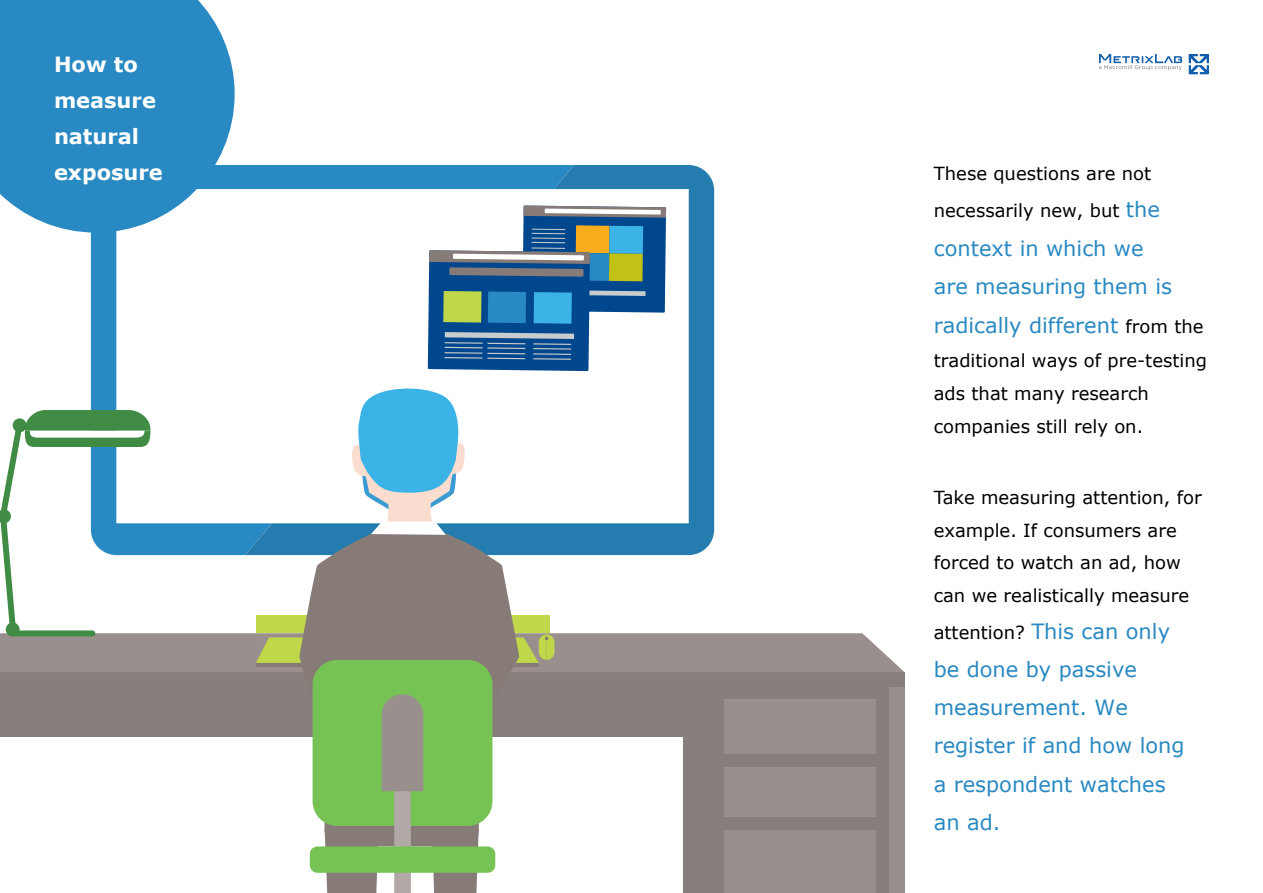
<style>
.page{position:relative;width:1263px;height:893px;background:#fff}
.page>*{position:absolute;margin:0;border:0;box-sizing:border-box;transform-origin:0 0}
.t1{font:21px/38.1px "Verdana";color:#2989c2}
.t2{font:700 21px/36px "Verdana";color:#fff}
.t3{font:18px/32.7px "Verdana";color:#000}
.s1{font-size:21px;color:#2989c2}
.s2{font-size:18px;color:#000}
</style>
<div class="page">
<div style="left:889px;top:672px;width:15px;height:221px;background:#99908e"></div>
<div style="left:709px;top:686px;width:180px;height:207px;background:#887e7b"></div>
<div style="left:725px;top:699px;width:151px;height:194px;background:#99908e"></div>
<div style="left:720px;top:817px;width:163px;height:13px;background:#887e7b"></div>
<div style="left:683px;top:736px;width:26px;height:157px;background:#887e7b"></div>
<svg style="left:91px;top:165px;width:154px;height:219px"></svg>
<svg style="left:245px;top:165px;width:469px;height:219px"></svg>
<div style="left:324px;top:788px;width:155px;height:58px;background:#867b76;border-radius:17px"></div>
<div style="left:325px;top:836px;width:52px;height:57px;background:#867b76"></div>
<div style="left:433px;top:830px;width:46px;height:63px;background:#867b76"></div>
<svg style="left:394px;top:873px;width:17px;height:20px"></svg>
<div style="left:313px;top:660px;width:179px;height:166px;background:#77c255;border-radius:25px"></div>
<div style="left:394px;top:700px;width:17px;height:157px;background:#b2a8a5;border-radius:8px"></div>
<div style="left:310px;top:846px;width:185px;height:27px;background:#77c255;border-radius:8px"></div>
<svg style="left:0;top:384px;width:904px;height:407px"></svg>
<svg style="left:412px;top:200px;width:266px;height:188px"></svg>
<svg style="left:428px;top:206px;width:238px;height:165px"></svg>
<svg style="left:0;top:0;width:235px;height:233px;background:#3f95c8"></svg>
<svg style="left:1189px;top:54px;width:20px;height:20px"></svg>
<svg style="left:1099px;top:54px;width:83px;height:16px"></svg>
<p class="t2" style="left:54px;top:47px;width:110px">How to measure natural exposure</p>
<p class="t3" style="left:934px;top:155px;width:228px;line-height:37.3px">These questions are not necessarily new, but <span class="s1">the</span></p>
<p class="t1" style="left:934px;top:229px;width:271px;line-height:38.5px">context in which we<br>are measuring them is radically different <span class="s2">from the</span></p>
<p class="t3" style="left:934px;top:344px;width:275px">traditional ways of pre-testing ads that many research companies still rely on.</p>
<p class="t3" style="left:934px;top:481px;width:270px">Take measuring attention, for example. If consumers are forced to watch an ad, how can we realistically measure</p>
<p class="t1" style="left:934px;top:613px;width:252px"><span class="s2">attention?</span> This can only be done by passive measurement. We register if and how long a respondent watches an ad.</p>
</div>
